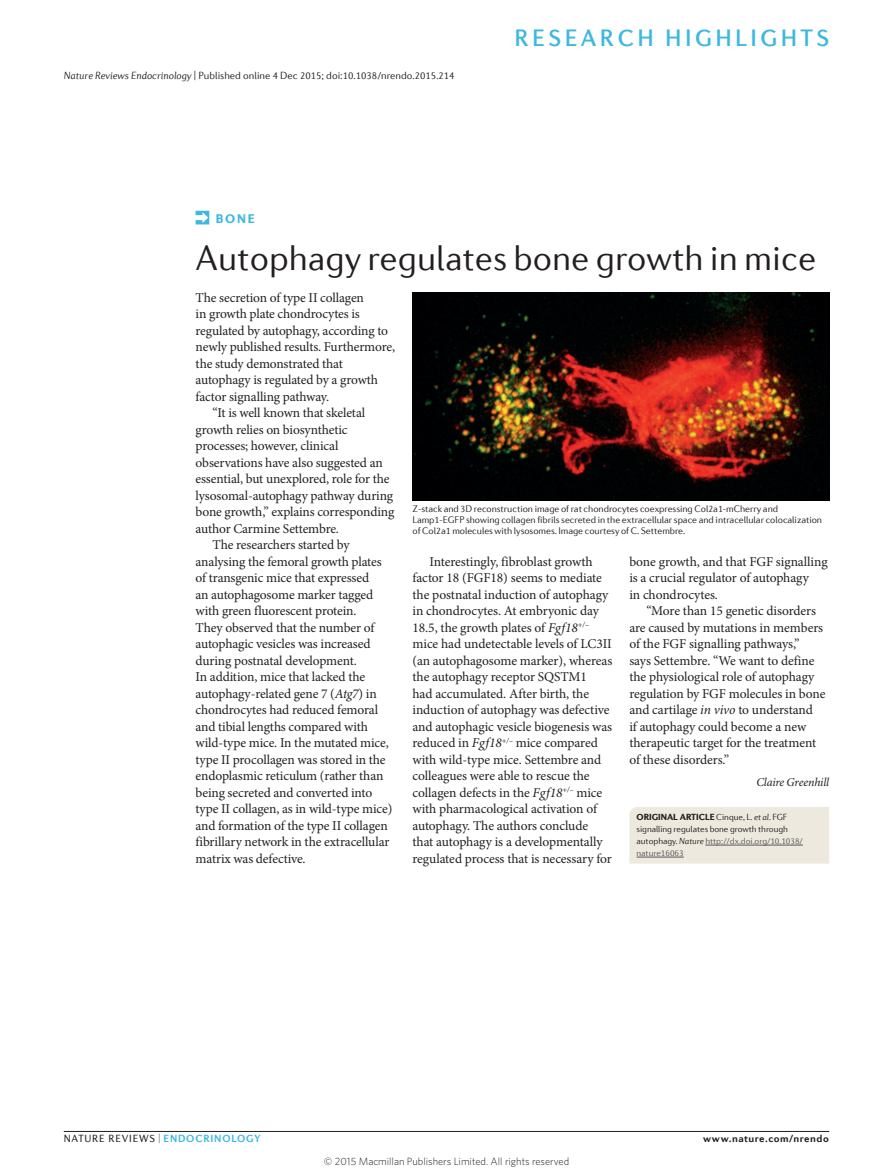
<style>
.page{position:relative;width:893px;height:1174px;background:#fff}
.page>*{position:absolute;margin:0;border:0;box-sizing:border-box;transform-origin:0 0}
.Title{font:300 36px "Diverda Sans Com";color:#231f20}
.t1{font:500 24px "Diverda Sans Com";letter-spacing:.14em;color:#3eb8df}
.Body_text{font:13.5px/16.5px "Minion Pro";letter-spacing:-.01em;color:#231f20}
.Body_first{font:13.5px/16.5px "Minion Pro";letter-spacing:-.015em;color:#231f20}
.Strapline{font:900 12.75px "Diverda Sans Com";color:#3eb8df}
.Author{font:italic 12px "Minion Pro";letter-spacing:-.015em;color:#231f20}
.AOP_line{font:300 10.5px "Diverda Sans Com";color:#231f20}
.t2{font:300 10.5px "Whitney";color:#231f20}
.t3{font:10.5px "Diverda Sans Com";letter-spacing:.075em;color:#231f20}
.t4{font:700 10.5px "Diverda Sans Com";letter-spacing:.045em;color:#231f20}
.Credit_line{font:300 9.75px/11.2px "Diverda Sans Com";letter-spacing:-.005em;color:#231f20}
.Info_box_text{font:300 9px/12px "Diverda Sans Com";letter-spacing:-.005em;color:#231f20}
.s1{font-style:italic}
.s2{font-weight:900}
.s3{color:#57585a}
.s4{font-weight:700;color:#3eb8df}
</style>
<div class="page">
<hr style="left:64px;top:1131px;width:765px;height:1px;background:#231f20">
<img style="left:413px;top:292px;width:416px;height:208px">
<svg style="left:196px;top:211px;width:13px;height:13px"></svg>
<div style="left:629px;top:807px;width:200px;height:56px;background:#eee9de"></div>
<hr style="left:705px;top:844px;width:98px;height:1px;background:#57585a">
<hr style="left:637px;top:856px;width:47px;height:1px;background:#57585a">
<p class="AOP_line" style="left:64px;top:69px;width:392px"><span class="s1">Nature Reviews Endocrinology</span> | Published online 4 Dec 2015; doi:10.1038/nrendo.2015.214</p>
<h2 class="t1" style="left:514px;top:24px;width:316px">RESEARCH HIGHLIGHTS</h2>
<p class="Strapline" style="left:216px;top:211px;width:41px">BONE</p>
<p class="Title" style="left:196px;top:238px;width:622px">Autophagy regulates bone growth in mice</p>
<p class="Body_first" style="left:196px;top:289px;width:201px">The secretion of type II collagen<br>in growth plate chondrocytes is regulated by autophagy, according to newly published results. Furthermore, the study demonstrated that autophagy is regulated by a growth factor signalling pathway.</p>
<p class="Body_text" style="left:196px;top:405px;width:200px;text-indent:17px">“It is well known that skeletal growth relies on biosynthetic processes; however, clinical observations have also suggested an essential, but unexplored, role for the lysosomal-autophagy pathway during bone growth,” explains corresponding author Carmine Settembre.</p>
<p class="Body_text" style="left:196px;top:537px;width:198px;text-indent:17px">The researchers started by analysing the femoral growth plates of transgenic mice that expressed<br>an autophagosome marker tagged with green fluorescent protein.<br>They observed that the number of autophagic vesicles was increased during postnatal development.<br>In addition, mice that lacked the autophagy-related gene 7 (<span class="s1">Atg7</span>) in chondrocytes had reduced femoral and tibial lengths compared with wild-type mice. In the mutated mice, type II procollagen was stored in the endoplasmic reticulum (rather than being secreted and converted into type II collagen, as in wild-type mice) and formation of the type II collagen fibrillary network in the extracellular matrix was defective.</p>
<p class="Credit_line" style="left:412px;top:502px;width:411px">Z-stack and 3D reconstruction image of rat chondrocytes coexpressing Col2a1‑mCherry and<br>Lamp1‑EGFP showing collagen fibrils secreted in the extracellular space and intracellular colocalization of Col2a1 molecules with lysosomes. Image courtesy of C. Settembre.</p>
<p class="Body_text" style="left:412px;top:553px;width:201px;text-indent:17px">Interestingly, fibroblast growth factor 18 (FGF18) seems to mediate the postnatal induction of autophagy in chondrocytes. At embryonic day 18.5, the growth plates of <span class="s1">Fgf18</span><sup>+/– </sup>mice had undetectable levels of LC3II (an autophagosome marker), whereas the autophagy receptor SQSTM1<br>had accumulated. After birth, the induction of autophagy was defective and autophagic vesicle biogenesis was reduced in <span class="s1">Fgf18</span><sup>+/–</sup> mice compared with wild-type mice. Settembre and colleagues were able to rescue the collagen defects in the <span class="s1">Fgf18</span><sup>+/–</sup> mice with pharmacological activation of autophagy. The authors conclude that autophagy is a developmentally regulated process that is necessary for</p>
<p class="Body_text" style="left:629px;top:553px;width:200px">bone growth, and that FGF signalling is a crucial regulator of autophagy<br>in chondrocytes.</p>
<p class="Body_text" style="left:629px;top:603px;width:198px;text-indent:17px">“More than 15 genetic disorders are caused by mutations in members of the FGF signalling pathways,”<br>says Settembre. “We want to define the physiological role of autophagy regulation by FGF molecules in bone and cartilage <span class="s1">in vivo</span> to understand<br>if autophagy could become a new therapeutic target for the treatment of these disorders.”</p>
<p class="Author" style="left:756px;top:775px;width:74px">Claire Greenhill</p>
<p class="Info_box_text" style="left:637px;top:811px;width:168px"><span class="s2">ORIGINAL ARTICLE</span> Cinque, L. <span class="s1">et al.</span> FGF signalling regulates bone growth through autophagy. <span class="s1">Nature</span> <span class="s3">http://dx.doi.org/10.1038/ nature16063</span></p>
<p class="t3" style="left:64px;top:1132px;width:199px">NATURE REVIEWS | <span class="s4">ENDOCRINOLOGY</span></p>
<p class="t4" style="left:703px;top:1132px;width:127px">www.nature.com/nrendo</p>
<p class="t2" style="left:324px;top:1154px;width:247px">© 2015 Macmillan Publishers Limited. All rights reserved</p>
</div>
